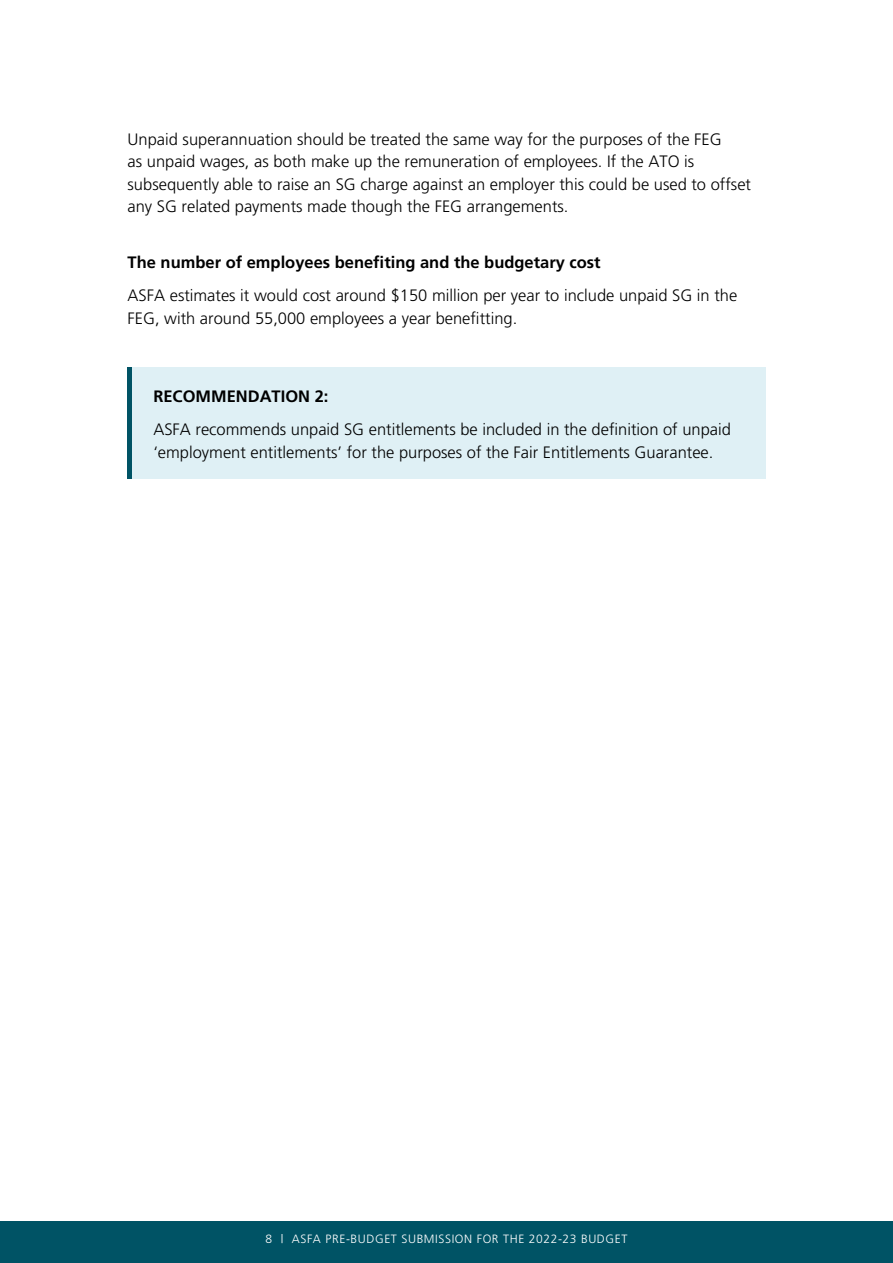
<style>
.page{position:relative;width:893px;height:1263px;background:#fff}
.page>*{position:absolute;margin:0;border:0;box-sizing:border-box;transform-origin:0 0}
.t1{font:300 16.5px/22.5px "Frutiger";color:#000}
.t2{font:700 16.5px "Frutiger";color:#000}
.t3{font:300 12px "Frutiger";letter-spacing:.05em;color:#fff}
</style>
<div class="page">
<div style="left:0;top:1221px;width:893px;height:42px;background:#005365"></div>
<hr style="left:128px;top:368px;width:4px;height:111px;background:#005365">
<div style="left:132px;top:368px;width:633px;height:111px;background:#dff0f5"></div>
<p class="t1" style="left:128px;top:128px;width:625px">Unpaid superannuation should be treated the same way for the purposes of the FEG<br>as unpaid wages, as both make up the remuneration of employees. If the ATO is subsequently able to raise an SG charge against an employer this could be used to offset any SG related payments made though the FEG arrangements.</p>
<p class="t2" style="left:128px;top:253px;width:475px">The number of employees benefiting and the budgetary cost</p>
<p class="t1" style="left:128px;top:284px;width:611px">ASFA estimates it would cost around $150 million per year to include unpaid SG in the<br>FEG, with around 55,000 employees a year benefitting.</p>
<p class="t2" style="left:153px;top:387px;width:177px">RECOMMENDATION 2:</p>
<p class="t1" style="left:153px;top:418px;width:579px">ASFA recommends unpaid SG entitlements be included in the definition of unpaid ‘employment entitlements’ for the purposes of the Fair Entitlements Guarantee.</p>
<p class="t3" style="left:266px;top:1232px;width:363px">8 | ASFA PRE-BUDGET SUBMISSION FOR THE 2022-23 BUDGET</p>
</div>
